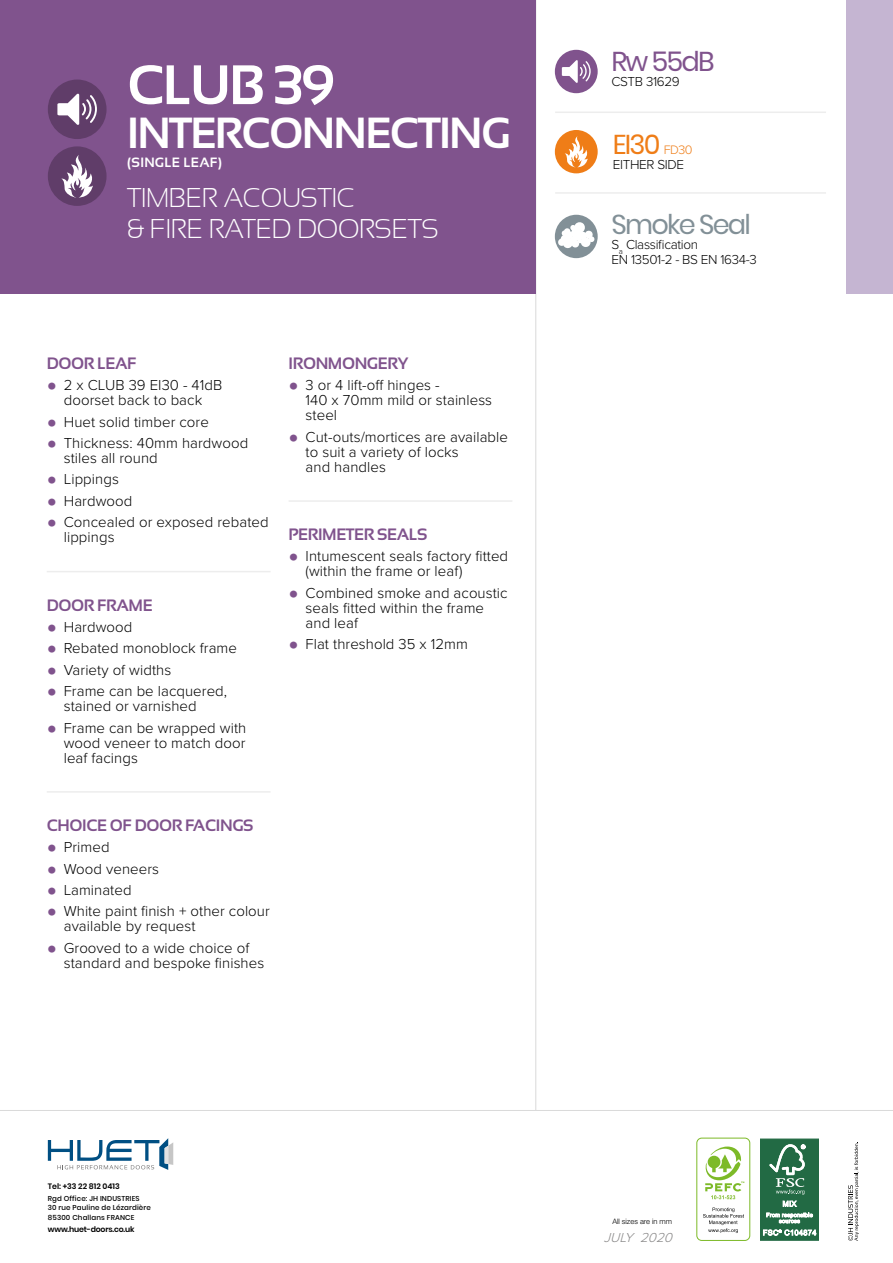
<style>
.page{position:relative;width:893px;height:1263px;background:#fff}
.page>*{position:absolute;margin:0;border:0;box-sizing:border-box;transform-origin:0 0}
.t1{font:700 55.5px "Sansation";letter-spacing:-.04em;color:#fff}
.t2{font:700 43.5px "Sansation";letter-spacing:-.04em;color:#fff}
.t3{font:27.15px "Poppins";letter-spacing:-.065em;color:#829097}
.t4{font:27.15px "Poppins";color:#ef7d17}
.t5{font:27.15px "Poppins";letter-spacing:-.065em;color:#80538d}
.t6{font:300 27px/30.5px "Sansation";letter-spacing:-.01em;color:#fff}
.t7{font:700 16.5px "Sansation";letter-spacing:-.025em;color:#80538d}
.t8{font:300 15px/15px "Proxima Nova";letter-spacing:.005em;color:#000}
.t9{font:300 13.5px/15px "Proxima Nova";letter-spacing:-.025em;color:#000}
.t10{font:700 13.5px "Sansation";letter-spacing:.02em;color:#fff}
.t11{font:italic 300 13.5px "Proxima Nova";color:#898888}
.t12{font:600 7.8px "Poppins";letter-spacing:-.02em;color:#000}
.t13{font:600 7.8px "Poppins";color:#000}
.t14{font:300 7.5px "Helvetica Neue LT Std";color:#000}
.t15{font:500 7.05px/9.3px "Poppins";letter-spacing:.02em;color:#000}
.s1{font-family:"Proxima Nova Extrabld";font-weight:400;font-size:28.5px;color:#80538d}
.s2{font-family:"Proxima Nova";font-weight:300;font-size:12.75px}
</style>
<div class="page">
<hr style="left:535px;top:0;width:1px;height:1111px;background:#dadada">
<hr style="left:0;top:1110px;width:893px;height:1px;background:#dadada">
<div style="left:0;top:0;width:536px;height:293px;background:#80538d"></div>
<div style="left:846px;top:0;width:47px;height:293px;background:#c5b5d2"></div>
<hr style="left:47px;top:571px;width:224px;height:1px;background:#ededed">
<hr style="left:47px;top:791px;width:224px;height:2px;background:#ededed">
<hr style="left:289px;top:500px;width:223px;height:2px;background:#ededed">
<div style="left:555px;top:50px;width:43px;height:43px;background:#80538d;border-radius:50%"></div>
<svg style="left:562px;top:60px;width:29px;height:23px"></svg>
<div style="left:555px;top:215px;width:43px;height:43px;background:#829097;border-radius:50%"></div>
<svg style="left:558px;top:222px;width:37px;height:27px"></svg>
<div style="left:555px;top:130px;width:43px;height:43px;background:#ef7d17;border-radius:50%"></div>
<svg style="left:565px;top:136px;width:23px;height:31px"></svg>
<hr style="left:555px;top:112px;width:271px;height:1px;background:#ededed">
<hr style="left:555px;top:192px;width:271px;height:2px;background:#ededed">
<svg style="left:48px;top:1138px;width:125px;height:32px"></svg>
<svg style="left:848px;top:1142px;width:11px;height:99px"></svg>
<svg style="left:760px;top:1139px;width:59px;height:101px;background:#468262"></svg>
<div style="left:696px;top:1137px;width:54px;height:104px;border:1px solid #7dba28;border-radius:5px"></div>
<svg style="left:703px;top:1207px;width:41px;height:26px"></svg>
<svg style="left:705px;top:1146px;width:39px;height:53px"></svg>
<div style="left:48px;top:80px;width:59px;height:59px;background:#603d69;border-radius:50%"></div>
<svg style="left:57px;top:94px;width:40px;height:31px"></svg>
<div style="left:48px;top:146px;width:59px;height:60px;background:#603d69;border-radius:50%"></div>
<svg style="left:61px;top:155px;width:32px;height:43px"></svg>
<h1 class="t1" style="left:127px;top:54px;width:209px">CLUB 39</h1>
<h2 class="t2" style="left:127px;top:108px;width:385px">INTERCONNECTING</h2>
<p class="t10" style="left:127px;top:154px;width:96px">(SINGLE LEAF)</p>
<h3 class="t6" style="left:127px;top:183px;width:313px">TIMBER ACOUSTIC<br>&amp; FIRE RATED DOORSETS</h3>
<p class="t7" style="left:47px;top:354px;width:91px">DOOR LEAF</p>
<p class="t8" style="left:47px;top:377px;width:177px;text-align:center"><span class="s1">•</span> 2 x CLUB 39 EI30 - 41dB doorset back to back</p>
<p class="t8" style="left:47px;top:413px;width:164px"><span class="s1">•</span> Huet solid timber core</p>
<p class="t8" style="left:64px;top:435px;width:186px;text-indent:-17px"><span class="s1">•</span> Thickness: 40mm hardwood stiles all round</p>
<p class="t8" style="left:47px;top:471px;width:74px"><span class="s1">•</span> Lippings</p>
<p class="t8" style="left:47px;top:492px;width:87px"><span class="s1">•</span> Hardwood</p>
<p class="t8" style="left:64px;top:514px;width:206px;text-indent:-17px"><span class="s1">•</span> Concealed or exposed rebated lippings</p>
<p class="t7" style="left:47px;top:596px;width:107px">DOOR FRAME</p>
<p class="t8" style="left:47px;top:619px;width:87px"><span class="s1">•</span> Hardwood</p>
<p class="t8" style="left:47px;top:640px;width:192px"><span class="s1">•</span> Rebated monoblock frame</p>
<p class="t8" style="left:47px;top:661px;width:126px"><span class="s1">•</span> Variety of widths</p>
<p class="t8" style="left:64px;top:683px;width:165px;text-indent:-17px"><span class="s1">•</span> Frame can be lacquered, stained or varnished</p>
<p class="t8" style="left:64px;top:719px;width:184px;text-align:justify;text-indent:-17px"><span class="s1">•</span> Frame can be wrapped with wood veneer to match door leaf facings</p>
<p class="t7" style="left:289px;top:354px;width:121px">IRONMONGERY</p>
<p class="t8" style="left:306px;top:377px;width:188px;text-indent:-17px"><span class="s1">•</span> 3 or 4 lift-off hinges -<br>140 x 70mm mild or stainless steel</p>
<p class="t8" style="left:306px;top:428px;width:204px;text-indent:-17px"><span class="s1">•</span> Cut-outs/mortices are available to suit a variety of locks<br>and handles</p>
<p class="t7" style="left:289px;top:525px;width:140px">PERIMETER SEALS</p>
<p class="t8" style="left:306px;top:548px;width:204px;text-indent:-17px"><span class="s1">•</span> Intumescent seals factory fitted (within the frame or leaf)</p>
<p class="t8" style="left:306px;top:584px;width:204px;text-indent:-17px"><span class="s1">•</span> Combined smoke and acoustic seals fitted within the frame and leaf</p>
<p class="t8" style="left:289px;top:636px;width:181px"><span class="s1">•</span> Flat threshold 35 x 12mm</p>
<p class="t7" style="left:47px;top:816px;width:208px">CHOICE OF DOOR FACINGS</p>
<p class="t8" style="left:47px;top:839px;width:64px"><span class="s1">•</span> Primed</p>
<p class="t8" style="left:47px;top:860px;width:114px"><span class="s1">•</span> Wood veneers</p>
<p class="t8" style="left:47px;top:882px;width:86px"><span class="s1">•</span> Laminated</p>
<p class="t8" style="left:64px;top:903px;width:208px;text-indent:-17px"><span class="s1">•</span> White paint finish + other colour available by request</p>
<p class="t8" style="left:64px;top:939px;width:202px;text-indent:-17px"><span class="s1">•</span> Grooved to a wide choice of standard and bespoke finishes</p>
<p class="t13" style="left:48px;top:1181px;width:73px">Tel: +33 22 812 0413</p>
<p class="t15" style="left:48px;top:1194px;width:105px">Rgd Office: JH INDUSTRIES<br>30 rue Pauline de Lézardière<br>85300 Challans FRANCE</p>
<p class="t12" style="left:48px;top:1224px;width:88px">www.huet-doors.co.uk</p>
<h3 class="t5" style="left:611px;top:46px;width:105px">Rw 55dB</h3>
<p class="t9" style="left:611px;top:73px;width:70px">CSTB 31629</p>
<h3 class="t4" style="left:613px;top:129px;width:81px">EI30 <span class="s2">FD30</span></h3>
<p class="t9" style="left:613px;top:157px;width:73px">EITHER SIDE</p>
<h3 class="t3" style="left:611px;top:209px;width:141px">Smoke Seal</h3>
<p class="t9" style="left:611px;top:237px;width:147px">S<sub>a</sub> Classification<br>EN 13501-2 - BS EN 1634-3</p>
<p class="t14" style="left:612px;top:1217px;width:61px">All sizes are in mm</p>
<p class="t11" style="left:604px;top:1227px;width:75px">JULY 2020</p>
</div>
